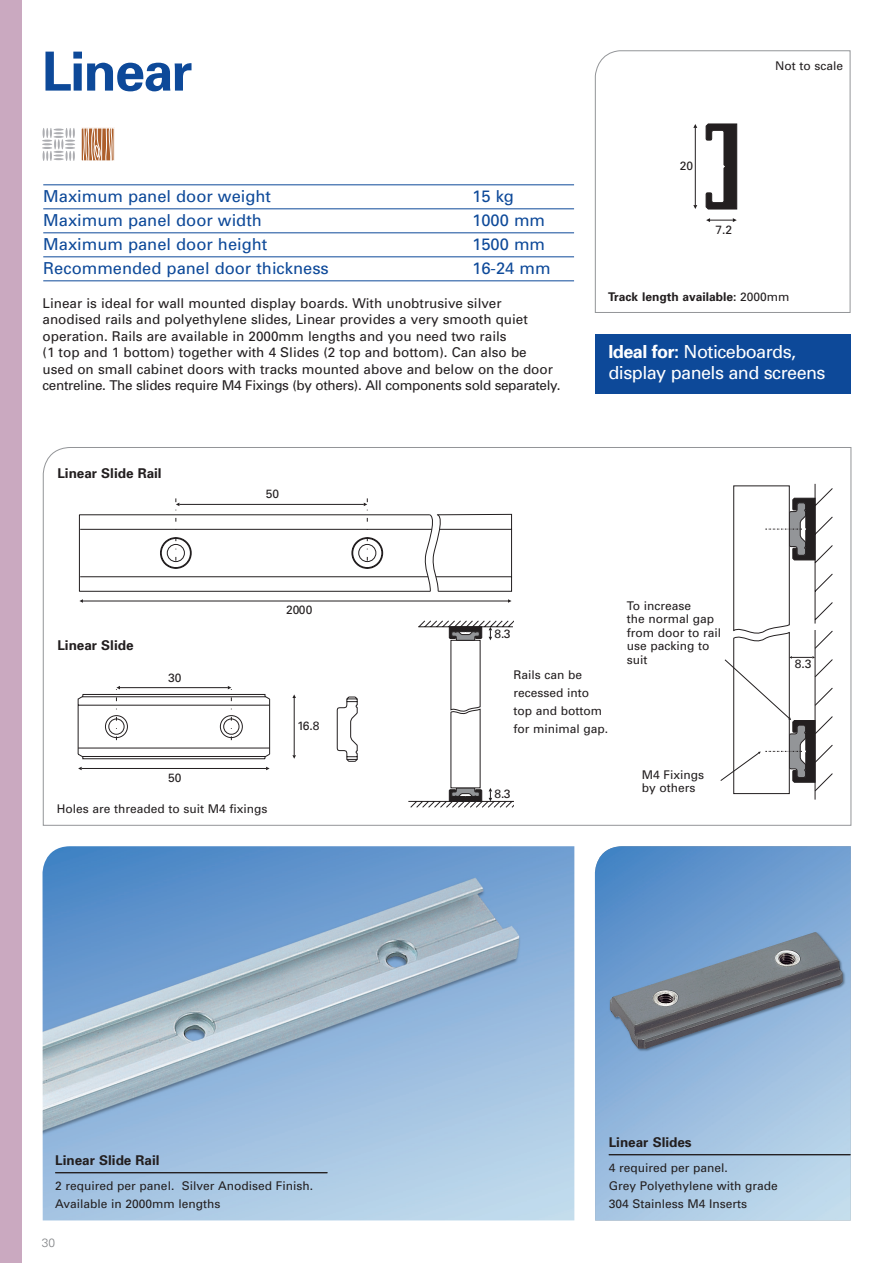
<style>
.page{position:relative;width:893px;height:1263px;background:#fff}
.page>*{position:absolute;margin:0;border:0;box-sizing:border-box;transform-origin:0 0}
.t1{font:700 54px "Univers";letter-spacing:-.03em;color:#0d4999}
.t2{font:18px/21px "Univers";letter-spacing:-.03em;color:#fff}
.t3{font:16.5px "Univers";color:#0d4999}
.t4{font:13.5px/16.5px "Univers";color:#231f20}
.t5{font:700 13.5px "Univers";color:#231f20}
.t6{font:12px/18px "Univers";color:#231f20}
.t7{font:700 12px "Univers";color:#231f20}
.t8{font:300 12px "Univers";color:#808285}
.s1{font-weight:400}
.s2{font-weight:700}
</style>
<div class="page">
<div style="left:0;top:0;width:21px;height:1263px;background:#caa9c0"></div>
<svg style="left:595px;top:50px;width:256px;height:263px"></svg>
<svg style="left:43px;top:447px;width:809px;height:379px"></svg>
<hr style="left:43px;top:185px;width:531px;height:1px;background:#0d4999">
<hr style="left:43px;top:209px;width:531px;height:1px;background:#0d4999">
<hr style="left:43px;top:233px;width:531px;height:1px;background:#0d4999">
<hr style="left:43px;top:257px;width:531px;height:1px;background:#0d4999">
<hr style="left:43px;top:281px;width:531px;height:1px;background:#0d4999">
<img style="left:595px;top:846px;width:256px;height:374px">
<img style="left:43px;top:846px;width:531px;height:374px">
<div style="left:595px;top:335px;width:255px;height:59px;background:#0d4999"></div>
<hr style="left:55px;top:1172px;width:272px;height:1px;background:#231f20">
<hr style="left:609px;top:1154px;width:241px;height:1px;background:#231f20">
<svg style="left:706px;top:218px;width:31px;height:4px"></svg>
<hr style="left:695px;top:128px;width:1px;height:77px;background:#231f20">
<svg style="left:693px;top:124px;width:4px;height:4px"></svg>
<svg style="left:693px;top:205px;width:4px;height:4px"></svg>
<svg style="left:705px;top:123px;width:33px;height:87px"></svg>
<svg style="left:336px;top:696px;width:22px;height:66px"></svg>
<hr style="left:83px;top:601px;width:425px;height:1px;background:#231f20">
<svg style="left:79px;top:599px;width:4px;height:4px"></svg>
<svg style="left:508px;top:599px;width:4px;height:4px"></svg>
<svg style="left:79px;top:498px;width:433px;height:94px"></svg>
<hr style="left:82px;top:768px;width:184px;height:1px;background:#231f20">
<svg style="left:78px;top:767px;width:4px;height:3px"></svg>
<svg style="left:266px;top:767px;width:4px;height:3px"></svg>
<hr style="left:294px;top:698px;width:1px;height:57px;background:#231f20">
<svg style="left:292px;top:694px;width:4px;height:4px"></svg>
<svg style="left:292px;top:755px;width:4px;height:4px"></svg>
<svg style="left:77px;top:683px;width:194px;height:76px"></svg>
<svg style="left:408px;top:620px;width:105px;height:188px"></svg>
<hr style="left:815px;top:630px;width:1px;height:170px;background:#231f20">
<svg style="left:720px;top:483px;width:113px;height:311px"></svg>
<svg style="left:42px;top:128px;width:33px;height:33px"></svg>
<div style="left:81px;top:128px;width:34px;height:34px;border:1px solid #fff"></div>
<svg style="left:83px;top:128px;width:30px;height:34px"></svg>
<h1 class="t1" style="left:42px;top:39px;width:152px">Linear</h1>
<p class="t3" style="left:43px;top:187px;width:229px">Maximum panel door weight</p>
<p class="t3" style="left:472px;top:187px;width:43px">15 kg</p>
<p class="t3" style="left:43px;top:211px;width:220px">Maximum panel door width</p>
<p class="t3" style="left:472px;top:211px;width:74px">1000 mm</p>
<p class="t3" style="left:43px;top:235px;width:226px">Maximum panel door height</p>
<p class="t3" style="left:472px;top:235px;width:74px">1500 mm</p>
<p class="t3" style="left:43px;top:259px;width:287px">Recommended panel door thickness</p>
<p class="t3" style="left:472px;top:259px;width:80px">16-24 mm</p>
<p class="t4" style="left:43px;top:295px;width:519px">Linear is ideal for wall mounted display boards. With unobtrusive silver anodised rails and polyethylene slides, Linear provides a very smooth quiet operation. Rails are available in 2000mm lengths and you need two rails<br>(1 top and 1 bottom) together with 4 Slides (2 top and bottom). Can also be used on small cabinet doors with tracks mounted above and below on the door centreline. The slides require M4 Fixings (by others). All components sold separately.</p>
<p class="t5" style="left:57px;top:465px;width:106px">Linear Slide Rail</p>
<p class="t6" style="left:277px;top:478px;width:15px">50</p>
<p class="t6" style="left:266px;top:485px;width:15px">50</p>
<p class="t6" style="left:680px;top:156px;width:15px">20</p>
<p class="t6" style="left:669px;top:163px;width:15px">20</p>
<p class="t6" style="left:716px;top:221px;width:18px">7.2</p>
<p class="t6" style="left:775px;top:57px;width:70px">Not to scale</p>
<p class="t7" style="left:608px;top:289px;width:183px">Track length available: <span class="s1">2000mm</span></p>
<h2 class="t2" style="left:608px;top:342px;width:219px"><span class="s2">Ideal for:</span> Noticeboards, display panels and screens</h2>
<p class="t5" style="left:57px;top:637px;width:78px">Linear Slide</p>
<p class="t6" style="left:179px;top:662px;width:15px">30</p>
<p class="t6" style="left:168px;top:668px;width:15px">30</p>
<p class="t6" style="left:168px;top:769px;width:15px">50</p>
<p class="t6" style="left:57px;top:799px;width:212px">Holes are threaded to suit M4 fixings</p>
<p class="t6" style="left:298px;top:595px;width:28px">2000</p>
<p class="t6" style="left:286px;top:601px;width:28px">2000</p>
<p class="t6" style="left:297px;top:717px;width:24px">16.8</p>
<p class="t5" style="left:55px;top:1152px;width:106px">Linear Slide Rail</p>
<p class="t6" style="left:55px;top:1176px;width:259px">2 required per panel. Silver Anodised Finish.<br>Available in 2000mm lengths</p>
<p class="t8" style="left:42px;top:1236px;width:15px">30</p>
<p class="t6" style="left:495px;top:625px;width:17px">8.3</p>
<p class="t6" style="left:513px;top:666px;width:96px">Rails can be recessed into top and bottom for minimal gap.</p>
<p class="t6" style="left:495px;top:784px;width:17px">8.3</p>
<p class="t6" style="left:627px;top:599px;width:96px;line-height:13.5px">To increase<br>the normal gap from door to rail use packing to suit</p>
<p class="t6" style="left:642px;top:768px;width:64px;line-height:13.5px">M4 Fixings by others</p>
<p class="t6" style="left:795px;top:655px;width:18px">8.3</p>
<p class="t5" style="left:609px;top:1134px;width:84px">Linear Slides</p>
<p class="t6" style="left:609px;top:1158px;width:171px">4 required per panel.<br>Grey Polyethylene with grade<br>304 Stainless M4 Inserts</p>
</div>
